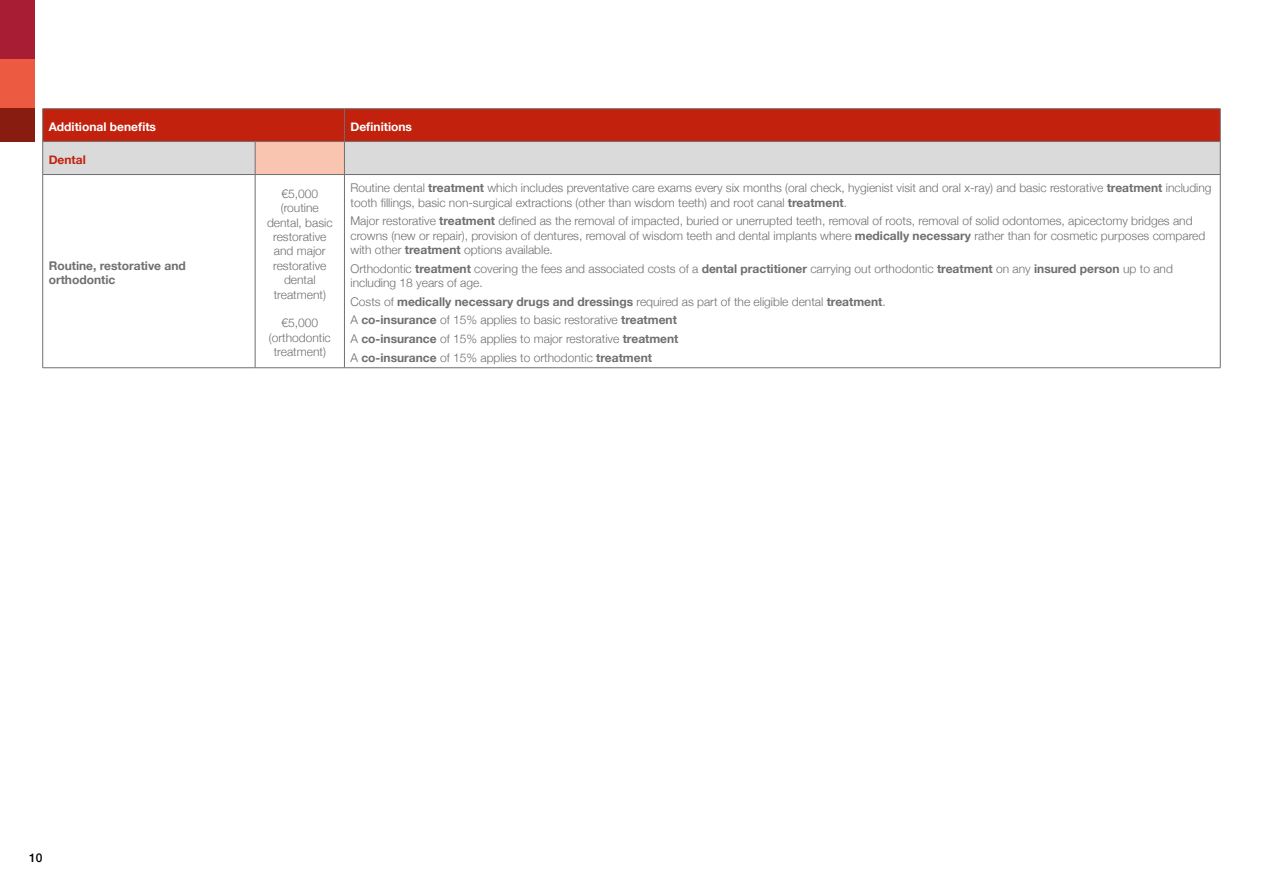
<style>
.page{position:relative;width:1263px;height:893px;background:#fff}
.page>*{position:absolute;margin:0;border:0;box-sizing:border-box;transform-origin:0 0}
.t1{font:300 12px/14.4px "Helvetica Neue";color:#706f6f}
.t2{font:700 12px/14.4px "Helvetica Neue";color:#706f6f}
.t3{font:700 12px "Helvetica Neue";color:#fff}
.t4{font:700 12px "Helvetica Neue";color:#c1210d}
.t5{font:500 12px "Helvetica Neue";color:#000}
.s1{font-weight:700}
</style>
<div class="page">
<div style="left:0;top:0;width:34px;height:59px;background:#a81d34"></div>
<div style="left:0;top:59px;width:34px;height:50px;background:#eb5a41"></div>
<div style="left:0;top:109px;width:34px;height:33px;background:#881c11"></div>
<svg style="left:43px;top:109px;width:1177px;height:65px;background:#cc7a6f"></svg>
<div style="left:255px;top:142px;width:89px;height:33px;background:#f9c4b0"></div>
<hr style="left:43px;top:108px;width:212px;height:1px;background:#706f6f">
<hr style="left:42px;top:109px;width:1px;height:32px;background:#706f6f">
<hr style="left:255px;top:108px;width:89px;height:1px;background:#706f6f">
<hr style="left:344px;top:108px;width:876px;height:1px;background:#706f6f">
<hr style="left:344px;top:109px;width:1px;height:32px;background:#706f6f">
<hr style="left:1220px;top:109px;width:1px;height:32px;background:#706f6f">
<hr style="left:43px;top:141px;width:212px;height:1px;background:#706f6f">
<hr style="left:42px;top:142px;width:1px;height:32px;background:#706f6f">
<hr style="left:255px;top:142px;width:1px;height:32px;background:#706f6f">
<hr style="left:344px;top:141px;width:876px;height:1px;background:#706f6f">
<hr style="left:344px;top:142px;width:1px;height:32px;background:#706f6f">
<hr style="left:1220px;top:142px;width:1px;height:32px;background:#706f6f">
<hr style="left:43px;top:174px;width:212px;height:1px;background:#706f6f">
<hr style="left:42px;top:175px;width:1px;height:193px;background:#706f6f">
<hr style="left:255px;top:175px;width:1px;height:193px;background:#706f6f">
<hr style="left:344px;top:174px;width:876px;height:1px;background:#706f6f">
<hr style="left:344px;top:175px;width:1px;height:193px;background:#706f6f">
<hr style="left:1220px;top:175px;width:1px;height:193px;background:#706f6f">
<hr style="left:43px;top:367px;width:212px;height:1px;background:#706f6f">
<hr style="left:344px;top:367px;width:876px;height:1px;background:#706f6f">
<hr style="left:255px;top:141px;width:89px;height:1px;background:#706f6f">
<hr style="left:255px;top:174px;width:89px;height:1px;background:#706f6f">
<hr style="left:255px;top:367px;width:89px;height:1px;background:#706f6f">
<p class="t3" style="left:49px;top:117px;width:109px">Additional benefits</p>
<p class="t3" style="left:350px;top:117px;width:63px">Definitions</p>
<p class="t4" style="left:49px;top:150px;width:39px">Dental</p>
<p class="t2" style="left:49px;top:259px;width:139px">Routine, restorative and orthodontic</p>
<p class="t1" style="left:267px;top:185px;width:67px;text-align:center">€5,000 (routine dental, basic restorative and major restorative dental treatment)</p>
<p class="t1" style="left:269px;top:315px;width:64px;text-align:center">€5,000 (orthodontic treatment)</p>
<p class="t1" style="left:350px;top:180px;width:863px">Routine dental <span class="s1">treatment</span> which includes preventative care exams every six months (oral check, hygienist visit and oral x-ray) and basic restorative <span class="s1">treatment</span> including tooth fillings, basic non-surgical extractions (other than wisdom teeth) and root canal <span class="s1">treatment</span>.</p>
<p class="t1" style="left:350px;top:213px;width:856px">Major restorative <span class="s1">treatment</span> defined as the removal of impacted, buried or unerrupted teeth, removal of roots, removal of solid odontomes, apicectomy bridges and crowns (new or repair), provision of dentures, removal of wisdom teeth and dental implants where <span class="s1">medically necessary</span> rather than for cosmetic purposes compared with other <span class="s1">treatment</span> options available.</p>
<p class="t1" style="left:350px;top:260px;width:824px">Orthodontic <span class="s1">treatment</span> covering the fees and associated costs of a <span class="s1">dental practitioner</span> carrying out orthodontic <span class="s1">treatment</span> on any <span class="s1">insured person</span> up to and including 18 years of age.</p>
<p class="t1" style="left:350px;top:291px;width:537px;line-height:18.6px">Costs of <span class="s1">medically necessary drugs and dressings</span> required as part of the eligible dental <span class="s1">treatment</span>.<br>A <span class="s1">co-insurance</span> of 15% applies to basic restorative <span class="s1">treatment<br></span>A <span class="s1">co-insurance</span> of 15% applies to major restorative <span class="s1">treatment<br></span>A <span class="s1">co-insurance</span> of 15% applies to orthodontic <span class="s1">treatment</span></p>
<p class="t5" style="left:29px;top:848px;width:15px">10</p>
</div>
